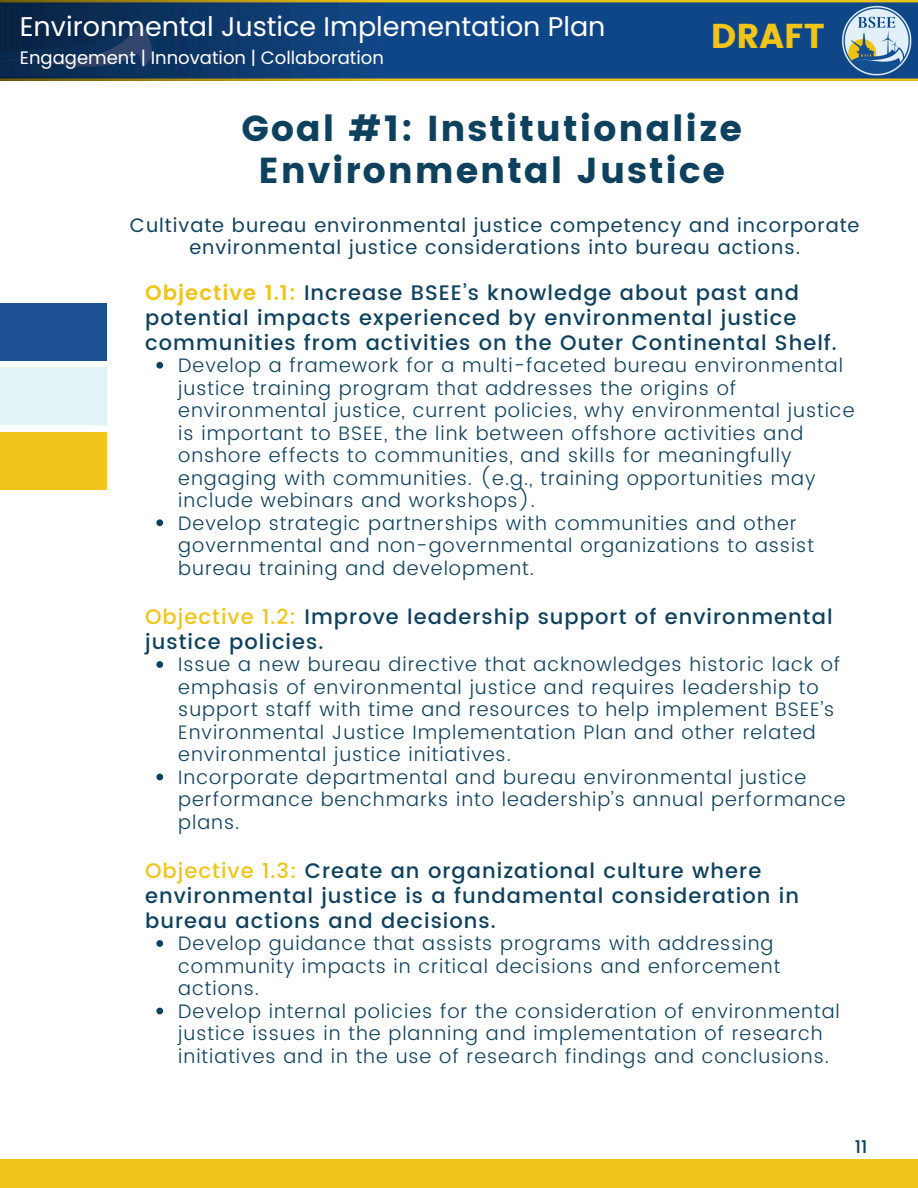
<style>
.page{position:relative;width:918px;height:1188px;background:#fff}
.page>*{position:absolute;margin:0;border:0;box-sizing:border-box;transform-origin:0 0}
.t1{font:36px/42.8px "Poppins";letter-spacing:.05em;color:#0e415e;text-align:center}
.t2{font:34.5px "Poppins";color:#f0c419}
.t3{font:27px "Poppins";color:#fff}
.t4{font:500 21px/24.8px "Poppins";letter-spacing:.05em;color:#0e415e}
.t5{font:300 19.5px/22.5px "Poppins";letter-spacing:.05em;color:#0e415e}
.t6{font:19.5px/22.5px "Poppins";letter-spacing:.05em;color:#0e415e;text-align:center}
.t7{font:18px "Poppins";color:#fff}
.t8{font:500 18px "Poppins";color:#0e415e}
.s1{font-weight:600;color:#f0c419}
.s2{color:#f0c419}
</style>
<div class="page">
<svg style="left:156px;top:362px;width:7px;height:7px"></svg>
<svg style="left:156px;top:519px;width:7px;height:7px"></svg>
<svg style="left:156px;top:661px;width:7px;height:7px"></svg>
<svg style="left:156px;top:774px;width:7px;height:6px"></svg>
<svg style="left:156px;top:940px;width:7px;height:7px"></svg>
<svg style="left:156px;top:1008px;width:7px;height:6px"></svg>
<div style="left:0;top:1159px;width:918px;height:29px;background:#f0c419"></div>
<div style="left:0;top:432px;width:107px;height:58px;background:#f0c419"></div>
<div style="left:0;top:367px;width:107px;height:58px;background:#e2f3f7"></div>
<div style="left:0;top:303px;width:107px;height:57px;background:#1b5092"></div>
<img style="left:0;top:0;width:918px;height:81px">
<p class="t3" style="left:20px;top:8px;width:587px">Environmental Justice Implementation Plan</p>
<p class="t7" style="left:20px;top:45px;width:366px">Engagement | Innovation | Collaboration</p>
<h3 class="t3" style="left:32px;top:8px;width:638px">Environmental Justice Strategy and Actio Plan</h3>
<p class="t7" style="left:34px;top:45px;width:366px">Engagement | Innovation | Collaboration</p>
<p class="t2" style="left:711px;top:16px;width:115px">DRAFT</p>
<p class="t1" style="left:241px;top:107px;width:502px">Goal #1: Institutionalize<br>Environmental Justice</p>
<h3 class="t6" style="left:130px;top:214px;width:731px">Cultivate bureau environmental justice competency and incorporate environmental justice considerations into bureau actions.</h3>
<h1 class="t4" style="left:145px;top:280px;width:693px"><span class="s1">Objective 1.1:</span> Increase BSEE’s knowledge about past and potential impacts experienced by environmental justice communities from activities on the Outer Continental Shelf.</h1>
<h2 class="t5" style="left:178px;top:354px;width:678px">Develop a framework for a multi-faceted bureau environmental justice training program that addresses the origins of environmental justice, current policies, why environmental justice is important to BSEE, the link between offshore activities and onshore effects to communities, and skills for meaningfully engaging with communities. (e.g., training opportunities may include webinars and workshops).</h2>
<p class="t5" style="left:178px;top:512px;width:637px">Develop strategic partnerships with communities and other governmental and non-governmental organizations to assist bureau training and development.</p>
<h4 class="t4" style="left:145px;top:604px;width:689px"><span class="s2">Objective 1.2:</span> Improve leadership support of environmental justice policies.</h4>
<p class="t5" style="left:178px;top:653px;width:664px">Issue a new bureau directive that acknowledges historic lack of emphasis of environmental justice and requires leadership to support staff with time and resources to help implement BSEE’s Environmental Justice Implementation Plan and other related environmental justice initiatives.</p>
<p class="t5" style="left:178px;top:766px;width:669px">Incorporate departmental and bureau environmental justice performance benchmarks into leadership’s annual performance plans.</p>
<h4 class="t4" style="left:145px;top:859px;width:655px"><span class="s2">Objective 1.3:</span> Create an organizational culture where environmental justice is a fundamental consideration in bureau actions and decisions.</h4>
<p class="t5" style="left:178px;top:932px;width:604px">Develop guidance that assists programs with addressing community impacts in critical decisions and enforcement actions.</p>
<p class="t5" style="left:178px;top:1000px;width:663px">Develop internal policies for the consideration of environmental justice issues in the planning and implementation of research initiatives and in the use of research findings and conclusions.</p>
<h4 class="t8" style="left:855px;top:1136px;width:14px">11</h4>
</div>
